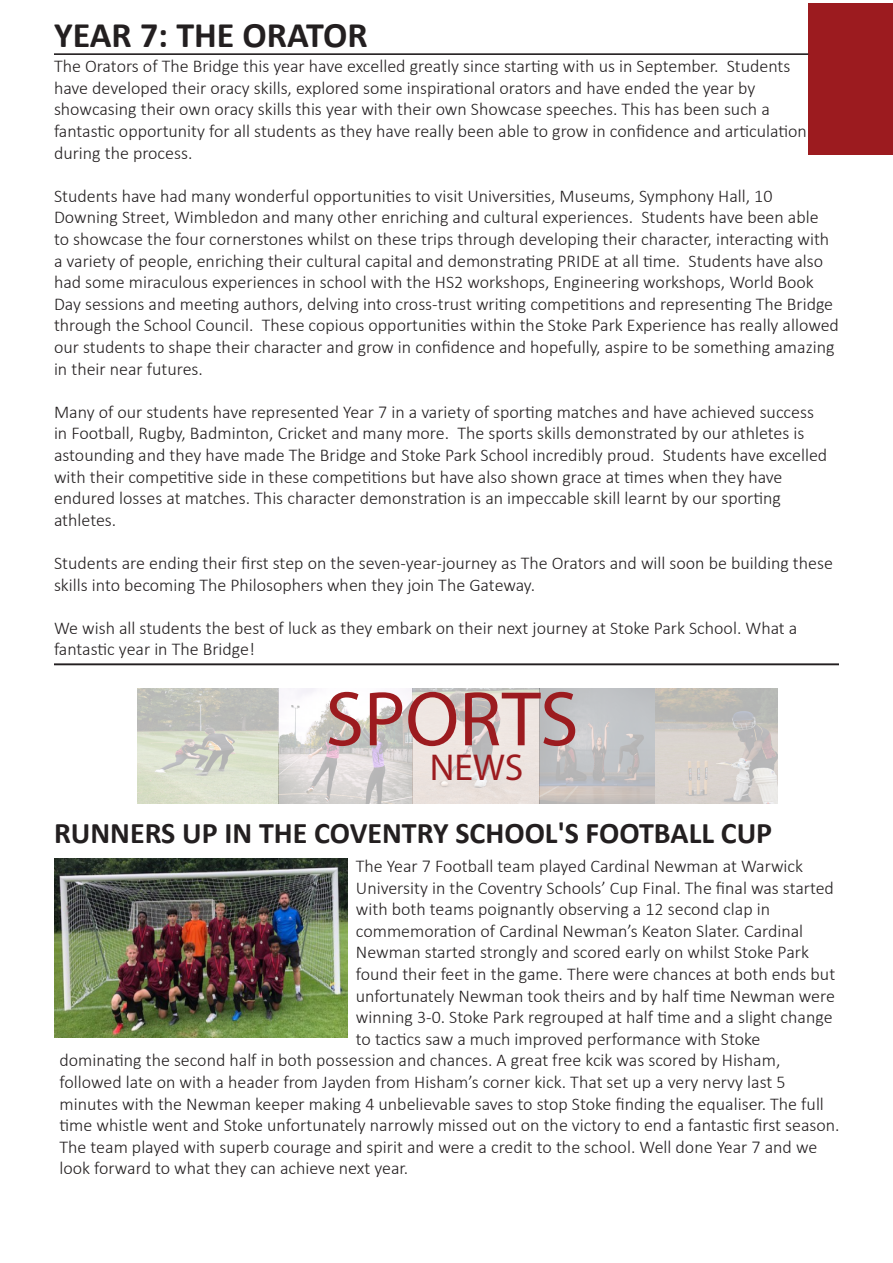
<style>
.page{position:relative;width:893px;height:1263px;background:#fff}
.page>*{position:absolute;margin:0;border:0;box-sizing:border-box;transform-origin:0 0}
.Paragraph_Style1_-_Left_Indent__0__Left_{font:78px "Myriad Pro";color:#9c1b1f}
.Paragraph_Style1_-_Left_Indent__0__Left_-2{font:37.5px "Myriad Pro";color:#9c1b1f}
.Paragraph_Style3_-_Left_Indent__0__Left_{font:700 36px "Calibri";color:#231f20}
.Paragraph_Style3_-_Left_Indent__0__Left_-2{font:700 30px "Calibri";color:#231f20}
.Paragraph_Style3_-_Left_Indent__0__Left_-3{font:300 18px/21.6px "Calibri";color:#231f20}
</style>
<div class="page">
<div style="left:808px;top:4px;width:85px;height:151px;background:#9c1b1f"></div>
<hr style="left:54px;top:53px;width:754px;height:2px;background:#231f20">
<hr style="left:54px;top:663px;width:785px;height:2px;background:#231f20">
<img style="left:138px;top:689px;width:639px;height:115px">
<img style="left:54px;top:858px;width:293px;height:180px">
<p class="Paragraph_Style3_-_Left_Indent__0__Left_" style="left:54px;top:9px;width:315px">YEAR 7: THE ORATOR</p>
<p class="Paragraph_Style3_-_Left_Indent__0__Left_-3" style="left:54px;top:55px;width:738px">The Orators of The Bridge this year have excelled greatly since starting with us in September. Students</p>
<p class="Paragraph_Style3_-_Left_Indent__0__Left_-3" style="left:54px;top:77px;width:703px">have developed their oracy skills, explored some inspirational orators and have ended the year by</p>
<p class="Paragraph_Style3_-_Left_Indent__0__Left_-3" style="left:54px;top:98px;width:717px">showcasing their own oracy skills this year with their own Showcase speeches. This has been such a</p>
<p class="Paragraph_Style3_-_Left_Indent__0__Left_-3" style="left:54px;top:120px;width:754px">fantastic opportunity for all students as they have really been able to grow in confidence and articulation during the process.</p>
<p class="Paragraph_Style3_-_Left_Indent__0__Left_-3" style="left:54px;top:185px;width:720px">Students have had many wonderful opportunities to visit Universities, Museums, Symphony Hall, 10</p>
<p class="Paragraph_Style3_-_Left_Indent__0__Left_-3" style="left:54px;top:206px;width:786px">Downing Street, Wimbledon and many other enriching and cultural experiences. Students have been able<br>to showcase the four cornerstones whilst on these trips through developing their character, interacting with a variety of people, enriching their cultural capital and demonstrating PRIDE at all time. Students have also had some miraculous experiences in school with the HS2 workshops, Engineering workshops, World Book Day sessions and meeting authors, delving into cross-trust writing competitions and representing The Bridge through the School Council. These copious opportunities within the Stoke Park Experience has really allowed our students to shape their character and grow in confidence and hopefully, aspire to be something amazing in their near futures.</p>
<p class="Paragraph_Style3_-_Left_Indent__0__Left_-3" style="left:54px;top:401px;width:775px">Many of our students have represented Year 7 in a variety of sporting matches and have achieved success in Football, Rugby, Badminton, Cricket and many more. The sports skills demonstrated by our athletes is astounding and they have made The Bridge and Stoke Park School incredibly proud. Students have excelled with their competitive side in these competitions but have also shown grace at times when they have</p>
<p class="Paragraph_Style3_-_Left_Indent__0__Left_-3" style="left:54px;top:487px;width:728px">endured losses at matches. This character demonstration is an impeccable skill learnt by our sporting</p>
<p class="Paragraph_Style3_-_Left_Indent__0__Left_-3" style="left:54px;top:509px;width:64px">athletes.</p>
<p class="Paragraph_Style3_-_Left_Indent__0__Left_-3" style="left:54px;top:552px;width:780px">Students are ending their first step on the seven-year-journey as The Orators and will soon be building these skills into becoming The Philosophers when they join The Gateway.</p>
<p class="Paragraph_Style3_-_Left_Indent__0__Left_-3" style="left:54px;top:617px;width:745px">We wish all students the best of luck as they embark on their next journey at Stoke Park School. What a</p>
<p class="Paragraph_Style3_-_Left_Indent__0__Left_-3" style="left:54px;top:638px;width:202px">fantastic year in The Bridge!</p>
<p class="Paragraph_Style1_-_Left_Indent__0__Left_" style="left:325px;top:671px;width:255px">SPORTS</p>
<p class="Paragraph_Style1_-_Left_Indent__0__Left_-2" style="left:430px;top:744px;width:95px">NEWS</p>
<p class="Paragraph_Style3_-_Left_Indent__0__Left_-2" style="left:54px;top:812px;width:720px">RUNNERS UP IN THE COVENTRY SCHOOL'S FOOTBALL CUP</p>
<p class="Paragraph_Style3_-_Left_Indent__0__Left_-3" style="left:356px;top:855px;width:480px">The Year 7 Football team played Cardinal Newman at Warwick<br>University in the Coventry Schools’ Cup Final. The final was started with both teams poignantly observing a 12 second clap in</p>
<p class="Paragraph_Style3_-_Left_Indent__0__Left_-3" style="left:356px;top:920px;width:481px">commemoration of Cardinal Newman’s Keaton Slater. Cardinal Newman started strongly and scored early on whilst Stoke Park found their feet in the game. There were chances at both ends but unfortunately Newman took theirs and by half time Newman were winning 3-0. Stoke Park regrouped at half time and a slight change to tactics saw a much improved performance with Stoke</p>
<p class="Paragraph_Style3_-_Left_Indent__0__Left_-3" style="left:60px;top:1049px;width:722px">dominating the second half in both possession and chances. A great free kcik was scored by Hisham,</p>
<p class="Paragraph_Style3_-_Left_Indent__0__Left_-3" style="left:60px;top:1071px;width:727px">followed late on with a header from Jayden from Hisham’s corner kick. That set up a very nervy last 5</p>
<p class="Paragraph_Style3_-_Left_Indent__0__Left_-3" style="left:60px;top:1093px;width:781px">minutes with the Newman keeper making 4 unbelievable saves to stop Stoke finding the equaliser. The full time whistle went and Stoke unfortunately narrowly missed out on the victory to end a fantastic first season.<br>The team played with superb courage and spirit and were a credit to the school. Well done Year 7 and we look forward to what they can achieve next year.</p>
</div>
